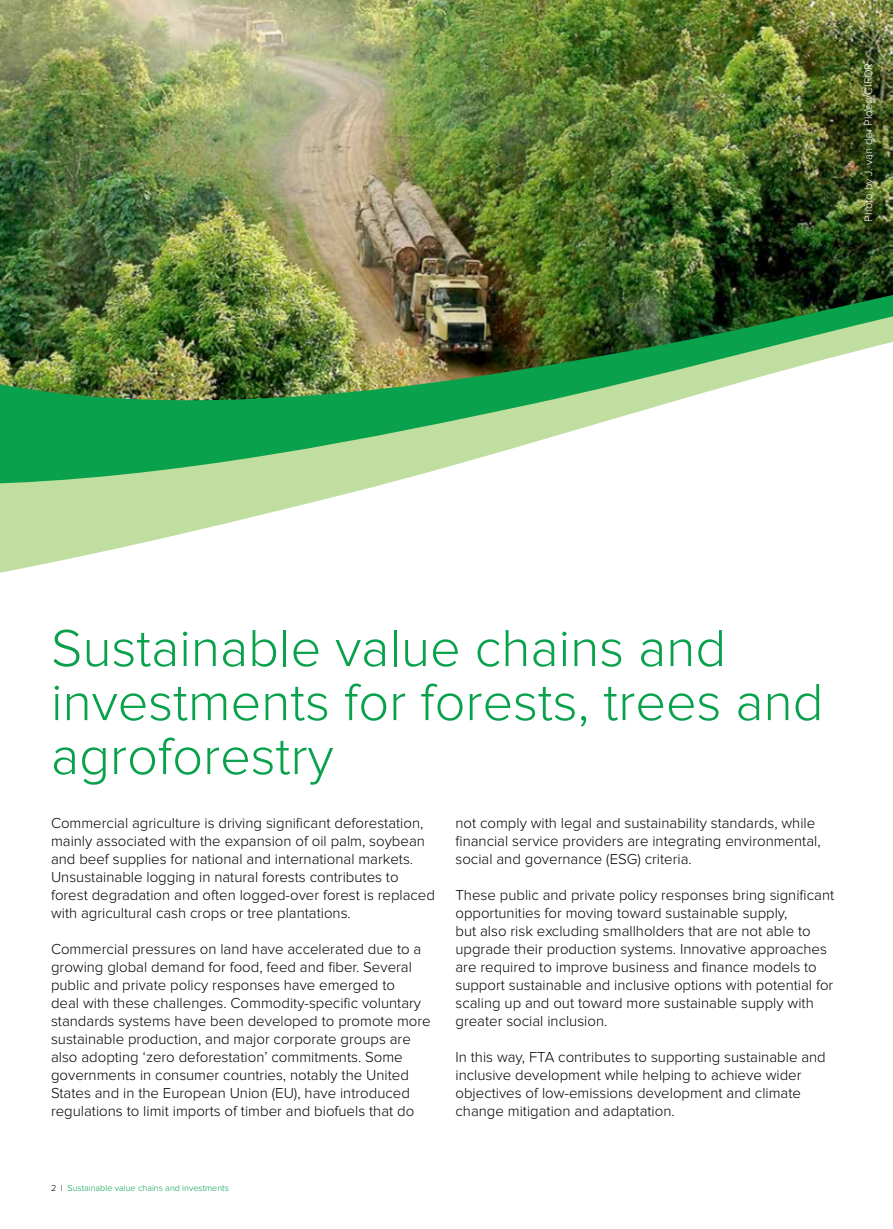
<style>
.page{position:relative;width:893px;height:1229px;background:#fff}
.page>*{position:absolute;margin:0;border:0;box-sizing:border-box;transform-origin:0 0}
.t1{font:300 54px/54px "Proxima Nova";color:#09a14b}
.t2{font:300 15px/18px "Proxima Nova";color:#000}
.t3{font:300 11.25px "Proxima Nova";color:#fff}
.t4{font:300 9px "Proxima Nova";color:#09a14b}
.s1{color:#000}
</style>
<div class="page">
<svg style="left:0;top:484px;width:384px;height:89px;fill:#c0de9f"></svg>
<svg style="left:0;top:413px;width:633px;height:71px"></svg>
<img style="left:0;top:0;width:893px;height:413px">
<p class="t3" style="left:863px;top:222px;width:160px;rotate:-90deg">Photo by J. van der Ploeg/CIFOR</p>
<h1 class="t1" style="left:51px;top:623px;width:774px">Sustainable value chains and investments for forests, trees and agroforestry</h1>
<p class="t2" style="left:51px;top:815px;width:385px">Commercial agriculture is driving significant deforestation, mainly associated with the expansion of oil palm, soybean and beef supplies for national and international markets.<br>Unsustainable logging in natural forests contributes to forest degradation and often logged-over forest is replaced with agricultural cash crops or tree plantations.</p>
<p class="t2" style="left:51px;top:941px;width:381px">Commercial pressures on land have accelerated due to a growing global demand for food, feed and fiber. Several public and private policy responses have emerged to<br>deal with these challenges. Commodity-specific voluntary standards systems have been developed to promote more sustainable production, and major corporate groups are also adopting ‘zero deforestation’ commitments. Some governments in consumer countries, notably the United States and in the European Union (EU), have introduced regulations to limit imports of timber and biofuels that do</p>
<p class="t2" style="left:455px;top:815px;width:367px">not comply with legal and sustainability standards, while financial service providers are integrating environmental, social and governance (ESG) criteria.</p>
<p class="t2" style="left:455px;top:887px;width:380px">These public and private policy responses bring significant opportunities for moving toward sustainable supply,<br>but also risk excluding smallholders that are not able to upgrade their production systems. Innovative approaches are required to improve business and finance models to support sustainable and inclusive options with potential for scaling up and out toward more sustainable supply with greater social inclusion.</p>
<p class="t2" style="left:455px;top:1049px;width:372px">In this way, FTA contributes to supporting sustainable and inclusive development while helping to achieve wider objectives of low-emissions development and climate change mitigation and adaptation.</p>
<p class="t4" style="left:51px;top:1183px;width:179px"><span class="s1">2 |</span> Sustainable value chains and investments</p>
</div>
